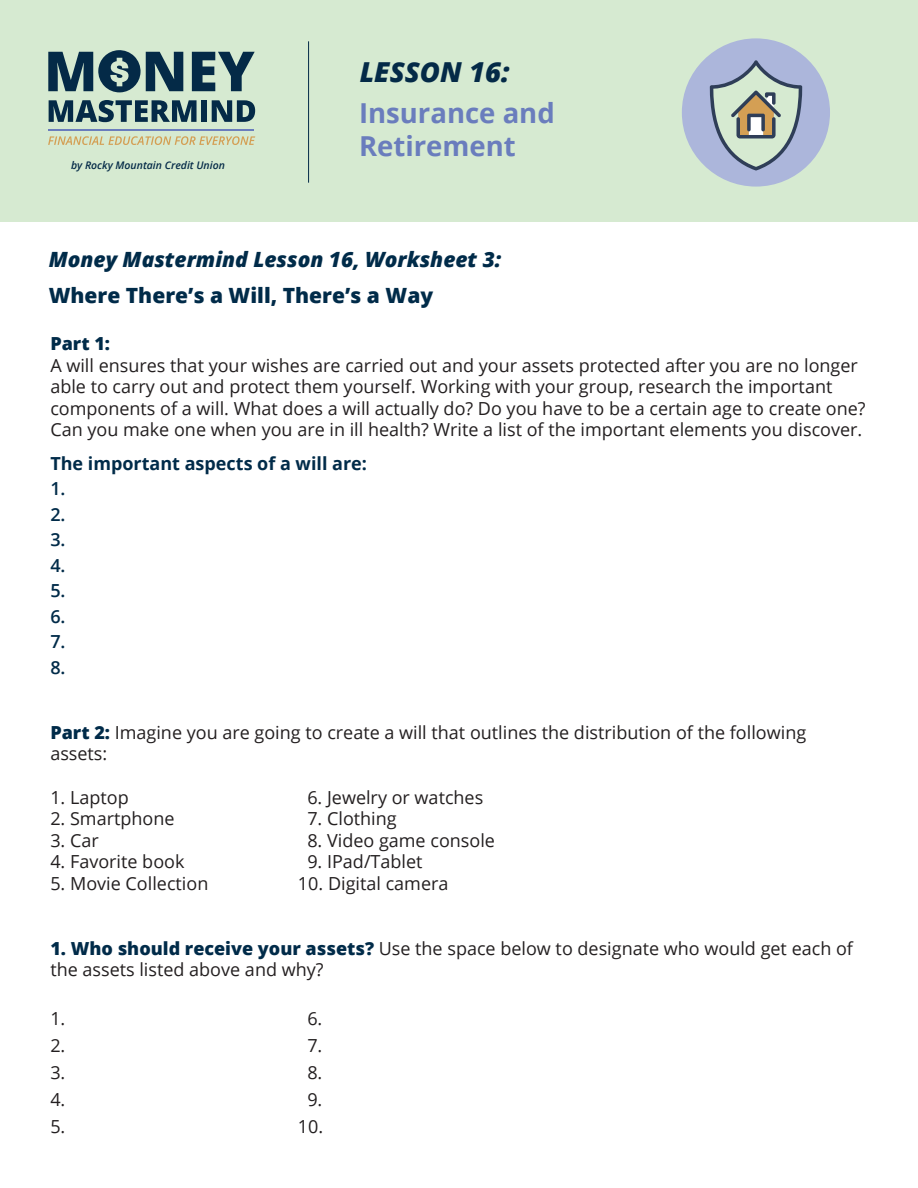
<style>
.page{position:relative;width:918px;height:1188px;background:#fff}
.page>*{position:absolute;margin:0;border:0;box-sizing:border-box;transform-origin:0 0}
.t1{font:700 27.45px/33px "Open Sans";color:#6a7dbd}
.t2{font:italic 800 27.45px "Open Sans";color:#042a47}
.t3{font:italic 800 21px "Open Sans";color:#002b49}
.t4{font:800 21px "Open Sans";color:#002b49}
.t5{font:18px/21.6px "Open Sans";color:#231f20}
.t6{font:700 18px "Open Sans";color:#002b49}
.t7{font:600 18px/25.5px "Open Sans";color:#002b49;text-align:justify}
.t8{font:800 18px "Open Sans";color:#002b49}
.t9{font:italic 600 10.5px "Open Sans";color:#042a47}
.s1{font-weight:800;color:#002b49}
</style>
<div class="page">
<div style="left:0;top:1px;width:918px;height:221px;background:#d6ead1"></div>
<svg style="left:48px;top:136px;width:207px;height:9px"></svg>
<svg style="left:192px;top:52px;width:63px;height:39px"></svg>
<svg style="left:49px;top:100px;width:148px;height:22px"></svg>
<div style="left:201px;top:100px;width:6px;height:22px;background:#042a47"></div>
<svg style="left:212px;top:100px;width:43px;height:22px"></svg>
<svg style="left:48px;top:50px;width:135px;height:42px"></svg>
<hr style="left:49px;top:129px;width:205px;height:1px;background:#6a7dbd">
<hr style="left:308px;top:41px;width:1px;height:142px;background:#042a47">
<div style="left:682px;top:38px;width:148px;height:149px;background:#acb6db;border-radius:50%"></div>
<svg style="left:710px;top:60px;width:92px;height:110px"></svg>
<p class="t9" style="left:71px;top:157px;width:155px">by Rocky Mountain Credit Union</p>
<h1 class="t2" style="left:360px;top:51px;width:151px">LESSON 16:</h1>
<h1 class="t1" style="left:359px;top:96px;width:197px">Insurance and<br>Retirement</h1>
<p class="t3" style="left:49px;top:243px;width:454px">Money Mastermind Lesson 16, Worksheet 3:</p>
<p class="t4" style="left:49px;top:279px;width:386px">Where There’s a Will, There’s a Way</p>
<p class="t8" style="left:50px;top:330px;width:61px">Part 1:</p>
<p class="t5" style="left:50px;top:354px;width:817px">A will ensures that your wishes are carried out and your assets protected after you are no longer able to carry out and protect them yourself. Working with your group, research the important components of a will. What does a will actually do? Do you have to be a certain age to create one?<br>Can you make one when you are in ill health? Write a list of the important elements you discover.</p>
<p class="t6" style="left:50px;top:451px;width:318px">The important aspects of a will are:</p>
<p class="t7" style="left:50px;top:476px;width:17px">1.<br>2.<br>3.<br>4.<br>5.<br>6.<br>7.<br>8.</p>
<p class="t5" style="left:50px;top:721px;width:757px"><span class="s1">Part 2:</span> Imagine you are going to create a will that outlines the distribution of the following assets:</p>
<p class="t5" style="left:50px;top:786px;width:80px">1. Laptop</p>
<p class="t5" style="left:307px;top:786px;width:177px">6. Jewelry or watches</p>
<p class="t5" style="left:50px;top:807px;width:126px">2. Smartphone</p>
<p class="t5" style="left:307px;top:807px;width:91px">7. Clothing</p>
<p class="t5" style="left:50px;top:829px;width:50px">3. Car</p>
<p class="t5" style="left:307px;top:829px;width:189px">8. Video game console</p>
<p class="t5" style="left:50px;top:851px;width:136px">4. Favorite book</p>
<p class="t5" style="left:307px;top:851px;width:117px">9. IPad/Tablet</p>
<p class="t5" style="left:50px;top:872px;width:160px">5. Movie Collection</p>
<p class="t5" style="left:298px;top:872px;width:152px">10. Digital camera</p>
<p class="t5" style="left:50px;top:937px;width:804px"><span class="s1">1. Who should receive your assets?</span> Use the space below to designate who would get each of the assets listed above and why?</p>
<p class="t5" style="left:50px;top:1007px;width:17px">1.</p>
<p class="t5" style="left:307px;top:1007px;width:17px">6.</p>
<p class="t5" style="left:50px;top:1034px;width:17px">2.</p>
<p class="t5" style="left:307px;top:1034px;width:17px">7.</p>
<p class="t5" style="left:50px;top:1061px;width:17px">3.</p>
<p class="t5" style="left:307px;top:1061px;width:17px">8.</p>
<p class="t5" style="left:50px;top:1088px;width:17px">4.</p>
<p class="t5" style="left:307px;top:1088px;width:17px">9.</p>
<p class="t5" style="left:50px;top:1115px;width:17px">5.</p>
<p class="t5" style="left:298px;top:1115px;width:27px">10.</p>
</div>
